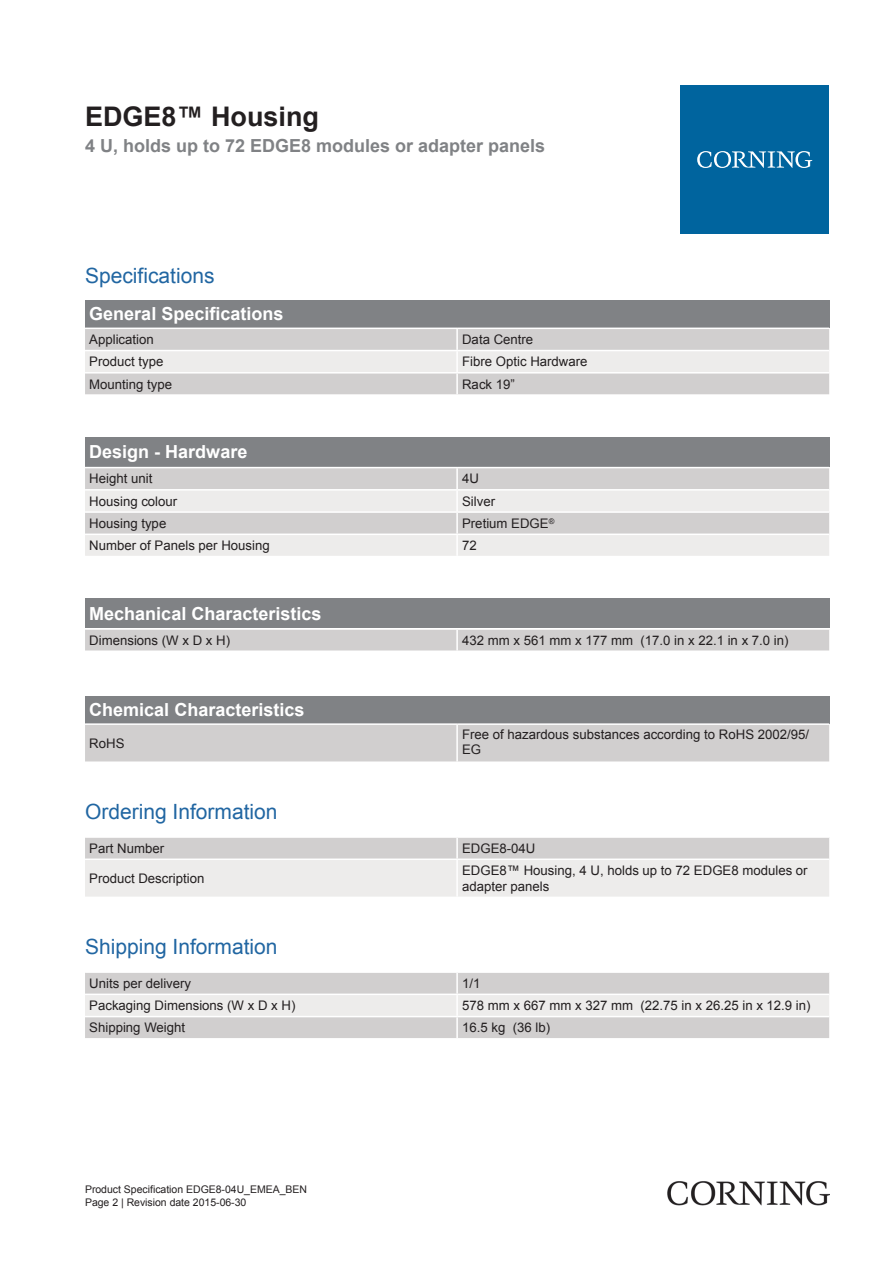
<style>
.page{position:relative;width:893px;height:1263px;background:#fff}
.page>*{position:absolute;margin:0;border:0;box-sizing:border-box;transform-origin:0 0}
.t1{font:700 27px "Arial";color:#231f20}
.t2{font:21px "Arial";color:#2166a2}
.t3{font:700 18px "Arial";color:#fff}
.t4{font:700 18px "Arial";color:#808285}
.t5{font:13.2px/15.9px "Arial";color:#231f20}
.t6{font:10.5px/12.6px "Arial";color:#231f20}
</style>
<div class="page">
<div style="left:85px;top:300px;width:744px;height:28px;background:#808285"></div>
<div style="left:85px;top:329px;width:744px;height:65px;background:#d1cfcf"></div>
<div style="left:85px;top:351px;width:744px;height:21px;background:#edeceb"></div>
<hr style="left:456px;top:329px;width:2px;height:21px;background:#fff">
<hr style="left:456px;top:351px;width:2px;height:21px;background:#fff">
<hr style="left:456px;top:374px;width:2px;height:20px;background:#fff">
<hr style="left:85px;top:350px;width:372px;height:1px;background:#fff">
<hr style="left:457px;top:350px;width:372px;height:1px;background:#fff">
<hr style="left:85px;top:372px;width:372px;height:2px;background:#fff">
<hr style="left:457px;top:372px;width:372px;height:2px;background:#fff">
<div style="left:85px;top:437px;width:744px;height:30px;background:#808285"></div>
<div style="left:85px;top:468px;width:744px;height:21px;background:#d1cfcf"></div>
<svg style="left:85px;top:491px;width:744px;height:65px;background:#e3e2e1"></svg>
<hr style="left:456px;top:468px;width:2px;height:21px;background:#fff">
<hr style="left:456px;top:491px;width:2px;height:20px;background:#fff">
<hr style="left:456px;top:513px;width:2px;height:20px;background:#fff">
<hr style="left:456px;top:535px;width:2px;height:21px;background:#fff">
<hr style="left:85px;top:511px;width:372px;height:2px;background:#fff">
<hr style="left:457px;top:511px;width:372px;height:2px;background:#fff">
<hr style="left:85px;top:533px;width:372px;height:2px;background:#fff">
<hr style="left:457px;top:533px;width:372px;height:2px;background:#fff">
<div style="left:85px;top:598px;width:744px;height:30px;background:#808285"></div>
<div style="left:85px;top:630px;width:744px;height:20px;background:#d1cfcf"></div>
<hr style="left:456px;top:630px;width:2px;height:20px;background:#fff">
<div style="left:85px;top:696px;width:744px;height:27px;background:#808285"></div>
<div style="left:85px;top:725px;width:744px;height:36px;background:#d1cfcf"></div>
<hr style="left:456px;top:725px;width:2px;height:36px;background:#fff">
<svg style="left:85px;top:838px;width:744px;height:58px;background:#e3e1e1"></svg>
<hr style="left:456px;top:838px;width:2px;height:20px;background:#fff">
<hr style="left:456px;top:860px;width:2px;height:36px;background:#fff">
<hr style="left:85px;top:858px;width:372px;height:2px;background:#fff">
<hr style="left:457px;top:858px;width:372px;height:2px;background:#fff">
<div style="left:85px;top:973px;width:744px;height:65px;background:#d1cfcf"></div>
<div style="left:85px;top:995px;width:744px;height:21px;background:#edeceb"></div>
<hr style="left:456px;top:973px;width:2px;height:20px;background:#fff">
<hr style="left:456px;top:995px;width:2px;height:21px;background:#fff">
<hr style="left:456px;top:1017px;width:2px;height:21px;background:#fff">
<hr style="left:85px;top:993px;width:372px;height:2px;background:#fff">
<hr style="left:457px;top:993px;width:372px;height:2px;background:#fff">
<hr style="left:85px;top:1016px;width:372px;height:1px;background:#fff">
<hr style="left:457px;top:1016px;width:372px;height:1px;background:#fff">
<div style="left:680px;top:85px;width:149px;height:149px;background:#00649e"></div>
<svg style="left:697px;top:151px;width:115px;height:17px"></svg>
<img style="left:668px;top:1181px;width:161px;height:24px">
<h1 class="t1" style="left:85px;top:98px;width:236px">EDGE8™ Housing</h1>
<h3 class="t4" style="left:85px;top:134px;width:462px">4 U, holds up to 72 EDGE8 modules or adapter panels</h3>
<h2 class="t2" style="left:85px;top:262px;width:131px">Specifications</h2>
<h3 class="t3" style="left:89px;top:302px;width:196px">General Specifications</h3>
<p class="t5" style="left:89px;top:332px;width:66px">Application</p>
<p class="t5" style="left:462px;top:332px;width:73px">Data Centre</p>
<p class="t5" style="left:89px;top:354px;width:76px">Product type</p>
<p class="t5" style="left:462px;top:354px;width:127px">Fibre Optic Hardware</p>
<p class="t5" style="left:89px;top:376px;width:84px">Mounting type</p>
<p class="t5" style="left:462px;top:376px;width:54px">Rack 19”</p>
<h3 class="t3" style="left:89px;top:440px;width:160px">Design - Hardware</h3>
<p class="t5" style="left:89px;top:471px;width:65px">Height unit</p>
<p class="t5" style="left:462px;top:471px;width:18px">4U</p>
<p class="t5" style="left:89px;top:493px;width:90px">Housing colour</p>
<p class="t5" style="left:462px;top:493px;width:35px">Silver</p>
<p class="t5" style="left:89px;top:515px;width:79px">Housing type</p>
<p class="t5" style="left:462px;top:515px;width:94px">Pretium EDGE<sup>®</sup></p>
<p class="t5" style="left:89px;top:538px;width:182px">Number of Panels per Housing</p>
<p class="t5" style="left:462px;top:538px;width:16px">72</p>
<h3 class="t3" style="left:89px;top:602px;width:234px">Mechanical Characteristics</h3>
<p class="t5" style="left:89px;top:632px;width:142px">Dimensions (W x D x H)</p>
<p class="t5" style="left:462px;top:632px;width:328px">432 mm x 561 mm x 177 mm (17.0 in x 22.1 in x 7.0 in)</p>
<h3 class="t3" style="left:89px;top:698px;width:217px">Chemical Characteristics</h3>
<p class="t5" style="left:89px;top:735px;width:37px">RoHS</p>
<p class="t5" style="left:462px;top:726px;width:349px">Free of hazardous substances according to RoHS 2002/95/<br>EG</p>
<h2 class="t2" style="left:85px;top:798px;width:194px">Ordering Information</h2>
<p class="t5" style="left:89px;top:840px;width:76px">Part Number</p>
<p class="t5" style="left:462px;top:840px;width:75px">EDGE8-04U</p>
<p class="t5" style="left:89px;top:870px;width:117px">Product Description</p>
<p class="t5" style="left:462px;top:863px;width:347px">EDGE8™ Housing, 4 U, holds up to 72 EDGE8 modules or adapter panels</p>
<h2 class="t2" style="left:85px;top:933px;width:194px">Shipping Information</h2>
<p class="t5" style="left:89px;top:975px;width:103px">Units per delivery</p>
<p class="t5" style="left:462px;top:975px;width:20px">1/1</p>
<p class="t5" style="left:89px;top:998px;width:208px">Packaging Dimensions (W x D x H)</p>
<p class="t5" style="left:462px;top:998px;width:350px">578 mm x 667 mm x 327 mm (22.75 in x 26.25 in x 12.9 in)</p>
<p class="t5" style="left:89px;top:1020px;width:97px">Shipping Weight</p>
<p class="t5" style="left:462px;top:1020px;width:90px">16.5 kg (36 lb)</p>
<p class="t6" style="left:85px;top:1183px;width:224px">Product Specification EDGE8-04U_EMEA_BEN<br>Page 2 | Revision date 2015-06-30</p>
</div>
